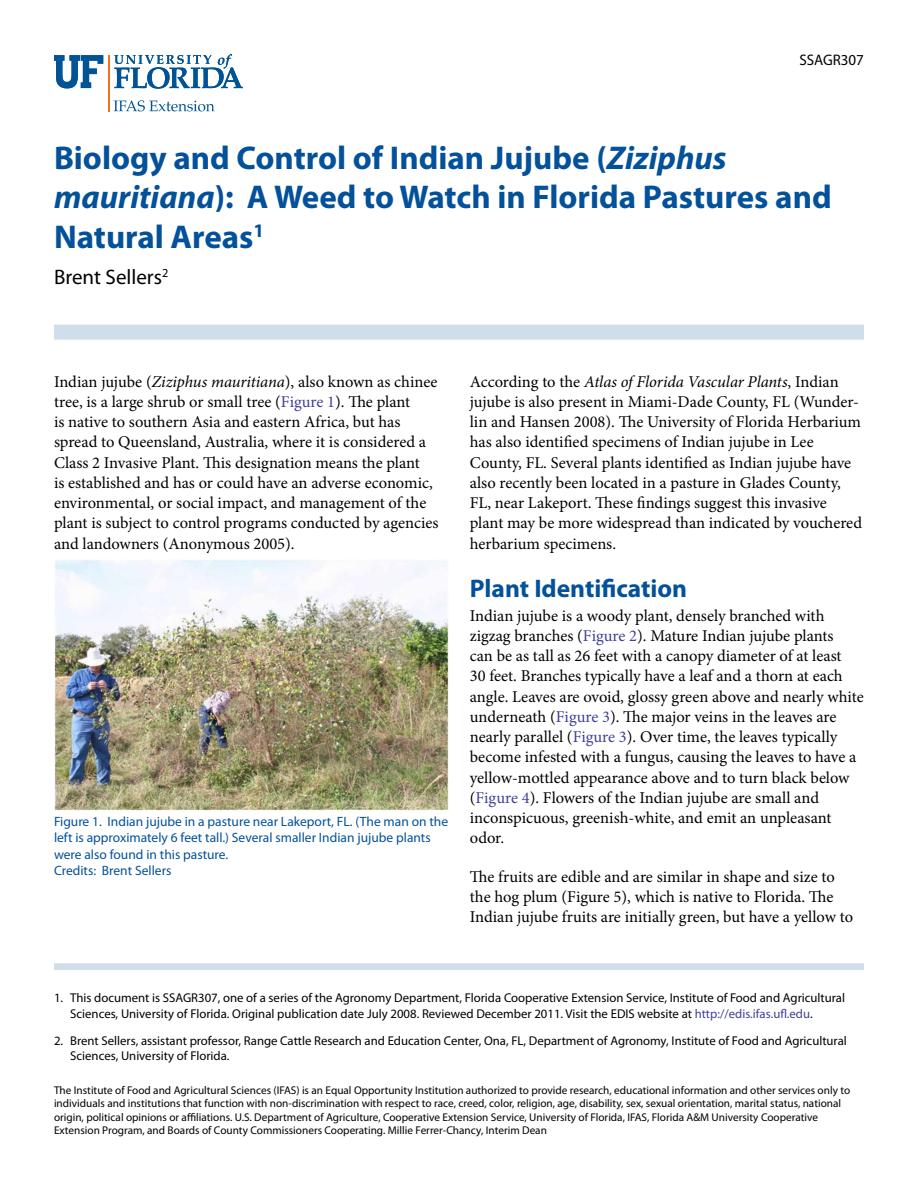
<style>
.page{position:relative;width:918px;height:1188px;background:#fff}
.page>*{position:absolute;margin:0;border:0;box-sizing:border-box;transform-origin:0 0}
.t1{font:700 33px/39.6px "Myriad Pro";color:#03519a}
.t2{font:700 25.5px "Myriad Pro";color:#03519a}
.t3{font:21px "Myriad Pro";color:#000}
.t4{font:16.5px/20.2px "Minion Pro";letter-spacing:-.005em;color:#000}
.t5{font:15.3px "Myriad Pro";color:#000}
.t6{font:13.5px/16.5px "Myriad Pro";color:#03519a}
.t7{font:12.75px/15.3px "Myriad Pro";color:#000}
.t8{font:11.25px/13.5px "Myriad Pro";color:#000}
.s1{font-style:italic}
.s2{color:#414099}
</style>
<div class="page">
<hr style="left:108px;top:55px;width:2px;height:56px;background:#f36f21">
<svg style="left:114px;top:54px;width:129px;height:35px"></svg>
<svg style="left:54px;top:55px;width:49px;height:33px"></svg>
<svg style="left:114px;top:100px;width:101px;height:11px"></svg>
<div style="left:54px;top:325px;width:810px;height:15px;background:#d0ddea"></div>
<div style="left:54px;top:963px;width:810px;height:7px;background:#d0ddea"></div>
<img style="left:54px;top:559px;width:394px;height:251px">
<p class="t5" style="left:799px;top:51px;width:66px">SSAGR307</p>
<h1 class="t1" style="left:54px;top:137px;width:779px">Biology and Control of Indian Jujube (<span class="s1">Ziziphus mauritiana</span>): A Weed to Watch in Florida Pastures and<br>Natural Areas<sup>1</sup></h1>
<p class="t3" style="left:54px;top:264px;width:116px">Brent Sellers<sup>2</sup></p>
<p class="t4" style="left:54px;top:371px;width:386px">Indian jujube (<span class="s1">Ziziphus mauritiana</span>), also known as chinee tree, is a large shrub or small tree (<span class="s2">Figure 1</span>). The plant<br>is native to southern Asia and eastern Africa, but has spread to Queensland, Australia, where it is considered a Class 2 Invasive Plant. This designation means the plant<br>is established and has or could have an adverse economic, environmental, or social impact, and management of the plant is subject to control programs conducted by agencies and landowners (Anonymous 2005).</p>
<p class="t4" style="left:470px;top:371px;width:394px">According to the <span class="s1">Atlas of Florida Vascular Plants</span>, Indian jujube is also present in Miami-Dade County, FL (Wunder&shy;lin and Hansen 2008). The University of Florida Herbarium has also identified specimens of Indian jujube in Lee County, FL. Several plants identified as Indian jujube have also recently been located in a pasture in Glades County, FL, near Lakeport. These findings suggest this invasive plant may be more widespread than indicated by vouchered herbarium specimens.</p>
<h2 class="t2" style="left:470px;top:572px;width:219px">Plant Identification</h2>
<p class="t4" style="left:470px;top:605px;width:395px">Indian jujube is a woody plant, densely branched with zigzag branches (<span class="s2">Figure 2</span>). Mature Indian jujube plants<br>can be as tall as 26 feet with a canopy diameter of at least<br>30 feet. Branches typically have a leaf and a thorn at each angle. Leaves are ovoid, glossy green above and nearly white underneath (<span class="s2">Figure 3</span>). The major veins in the leaves are nearly parallel (<span class="s2">Figure 3</span>). Over time, the leaves typically become infested with a fungus, causing the leaves to have a yellow-mottled appearance above and to turn black below (<span class="s2">Figure 4</span>). Flowers of the Indian jujube are small and inconspicuous, greenish-white, and emit an unpleasant odor.</p>
<p class="t4" style="left:470px;top:866px;width:385px">The fruits are edible and are similar in shape and size to the hog plum (Figure 5), which is native to Florida. The<br>Indian jujube fruits are initially green, but have a yellow to</p>
<p class="t6" style="left:54px;top:813px;width:396px">Figure 1. Indian jujube in a pasture near Lakeport, FL. (The man on the left is approximately 6 feet tall.) Several smaller Indian jujube plants were also found in this pasture.<br>Credits: Brent Sellers</p>
<p class="t7" style="left:70px;top:990px;width:776px;text-indent:-16px">1. This document is SSAGR307, one of a series of the Agronomy Department, Florida Cooperative Extension Service, Institute of Food and Agricultural<br>Sciences, University of Florida. Original publication date July 2008. Reviewed December 2011. Visit the EDIS website at <span class="s2">http://edis.ifas.ufl.edu</span>.</p>
<p class="t7" style="left:70px;top:1033px;width:778px;text-indent:-16px">2. Brent Sellers, assistant professor, Range Cattle Research and Education Center, Ona, FL, Department of Agronomy, Institute of Food and Agricultural<br>Sciences, University of Florida.</p>
<p class="t8" style="left:54px;top:1083px;width:798px">The Institute of Food and Agricultural Sciences (IFAS) is an Equal Opportunity Institution authorized to provide research, educational information and other services only to individuals and institutions that function with non-discrimination with respect to race, creed, color, religion, age, disability, sex, sexual orientation, marital status, national origin, political opinions or affiliations. U.S. Department of Agriculture, Cooperative Extension Service, University of Florida, IFAS, Florida A&amp;M University Cooperative Extension Program, and Boards of County Commissioners Cooperating. Millie Ferrer-Chancy, Interim Dean</p>
</div>
